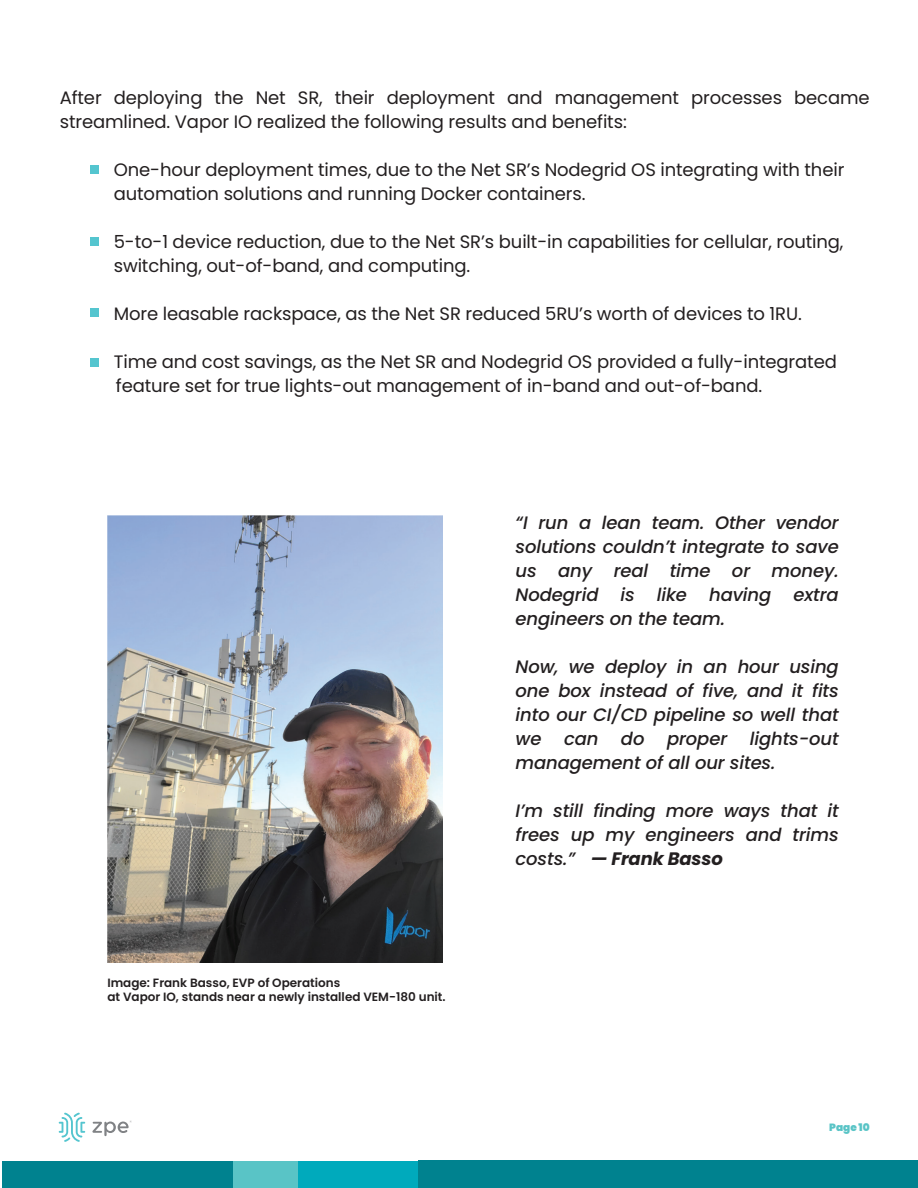
<style>
.page{position:relative;width:918px;height:1188px;background:#fff}
.page>*{position:absolute;margin:0;border:0;box-sizing:border-box;transform-origin:0 0}
.t1{font:18px/24px "Poppins";letter-spacing:-.005em;color:#231f20}
.t2{font:italic 500 18px/24px "Poppins";letter-spacing:-.005em;color:#231f20;text-align:justify}
.t3{font:600 12px/13.5px "Poppins";color:#231f20}
.t4{font:900 10.5px "Poppins";color:#59c4c6}
.s1{font-weight:700}
</style>
<div class="page">
<img style="left:107px;top:516px;width:335px;height:446px">
<svg style="left:59px;top:1113px;width:26px;height:29px"></svg>
<svg style="left:92px;top:1120px;width:40px;height:16px"></svg>
<div style="left:3px;top:1161px;width:915px;height:27px;background:#00828f"></div>
<div style="left:233px;top:1161px;width:685px;height:27px;background:#59c4c6"></div>
<div style="left:298px;top:1161px;width:608px;height:27px;background:#00aabc"></div>
<div style="left:419px;top:1160px;width:499px;height:28px;background:#00828f"></div>
<div style="left:91px;top:165px;width:8px;height:8px;background:#54c5cf"></div>
<div style="left:91px;top:238px;width:8px;height:8px;background:#54c5cf"></div>
<div style="left:91px;top:309px;width:8px;height:8px;background:#54c5cf"></div>
<div style="left:91px;top:358px;width:8px;height:8px;background:#54c5cf"></div>
<p class="t1" style="left:60px;top:85px;width:811px">After deploying the Net SR, their deployment and management processes became streamlined. Vapor IO realized the following results and benefits:</p>
<p class="t1" style="left:114px;top:157px;width:732px">One-hour deployment times, due to the Net SR’s Nodegrid OS integrating with their automation solutions and running Docker containers.</p>
<p class="t1" style="left:114px;top:229px;width:731px">5-to-1 device reduction, due to the Net SR’s built-in capabilities for cellular, routing, switching, out-of-band, and computing.</p>
<p class="t1" style="left:114px;top:301px;width:690px">More leasable rackspace, as the Net SR reduced 5RU’s worth of devices to 1RU.</p>
<p class="t1" style="left:114px;top:349px;width:725px">Time and cost savings, as the Net SR and Nodegrid OS provided a fully-integrated feature set for true lights-out management of in-band and out-of-band.</p>
<p class="t3" style="left:107px;top:976px;width:340px">Image: Frank Basso, EVP of Operations<br>at Vapor IO, stands near a newly installed VEM-180 unit.</p>
<p class="t2" style="left:516px;top:511px;width:325px">“I run a lean team. Other vendor solutions couldn’t integrate to save us any real time or money.<br>Nodegrid is like having extra engineers on the team.</p>
<p class="t2" style="left:516px;top:655px;width:325px">Now, we deploy in an hour using one box instead of five, and it fits into our CI/CD pipeline so well that we</p>
<p class="t2" style="left:516px;top:727px;width:325px;text-indent:234px">lights-out management of all our sites.</p>
<p class="t2" style="left:516px;top:799px;width:325px">I’m still finding more ways that it frees up my engineers and trims costs.” <span class="s1">— Frank Basso</span></p>
<p class="t2" style="left:564px;top:727px;width:36px">can</p>
<p class="t2" style="left:621px;top:727px;width:25px">do</p>
<p class="t2" style="left:667px;top:727px;width:62px">proper</p>
<p class="t4" style="left:829px;top:1121px;width:42px">Page 10</p>
</div>
